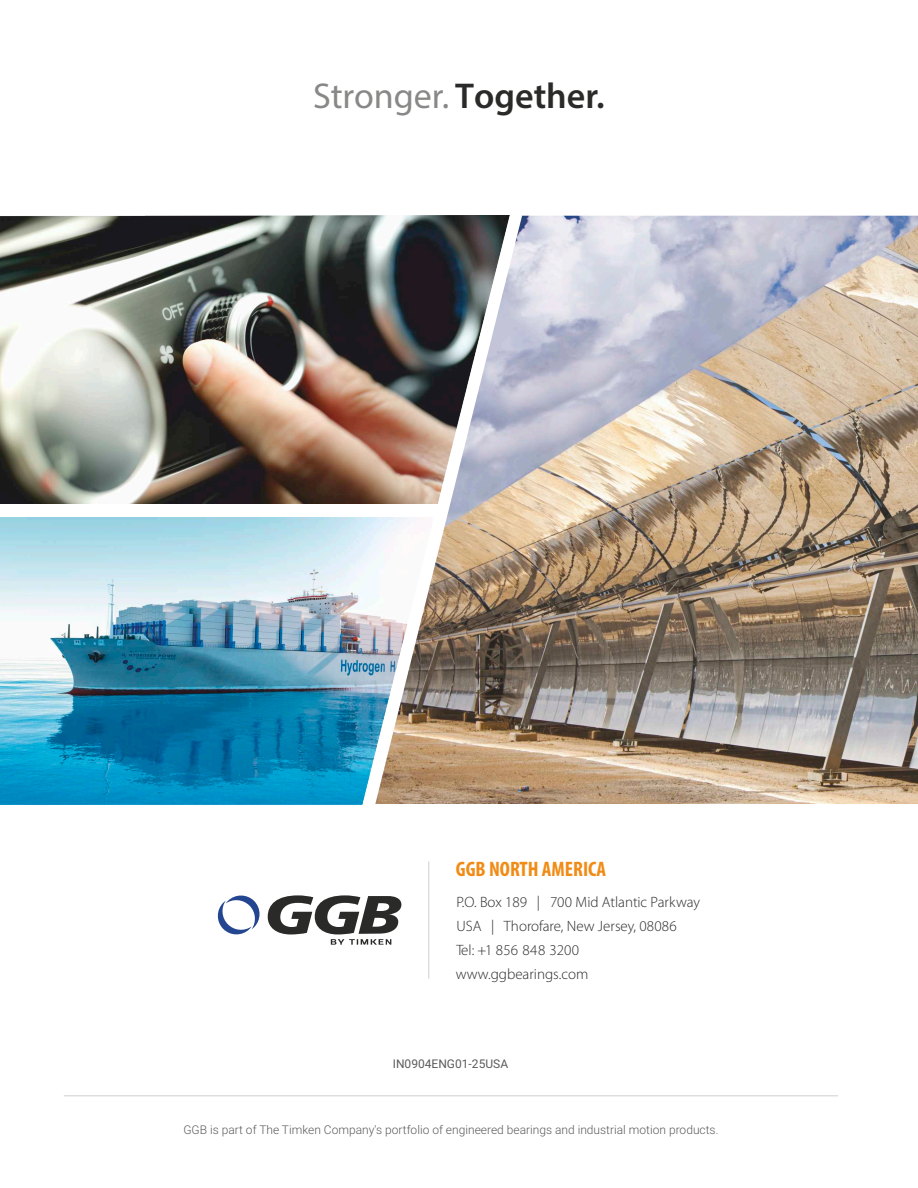
<style>
.page{position:relative;width:918px;height:1188px;background:#fff}
.page>*{position:absolute;margin:0;border:0;box-sizing:border-box;transform-origin:0 0}
.t1{font:36px "Myriad Pro";color:#888887}
.t2{font:700 condensed 21px "Myriad Pro";color:#f18b15}
.t3{font:300 15px/24px "Myriad Pro";color:#2a2a29}
.t4{font:300 12px "Roboto";color:#5c5b5b}
.t5{font:12px "Roboto";color:#5c5b5b}
.s1{font-weight:600;color:#2a2a29}
</style>
<div class="page">
<hr style="left:64px;top:1095px;width:774px;height:1px;background:#cdd0d0">
<img style="left:0;top:517px;width:375px;height:287px">
<img style="left:0;top:216px;width:375px;height:288px">
<img style="left:375px;top:216px;width:543px;height:588px">
<hr style="left:428px;top:861px;width:1px;height:118px;background:#cdd0d0">
<svg style="left:217px;top:895px;width:43px;height:40px"></svg>
<svg style="left:268px;top:895px;width:133px;height:50px"></svg>
<h1 class="t1" style="left:313px;top:81px;width:293px">Stronger. <span class="s1">Together.</span></h1>
<h2 class="t2" style="left:456px;top:860px;width:152px">GGB NORTH AMERICA</h2>
<p class="t3" style="left:456px;top:891px;width:245px">P.O. Box 189 | 700 Mid Atlantic Parkway<br>USA | Thorofare, New Jersey, 08086<br>Tel: +1 856 848 3200</p>
<p class="t3" style="left:456px;top:963px;width:134px">www.ggbearings.com</p>
<p class="t5" style="left:393px;top:1059px;width:117px">IN0904ENG01-25USA</p>
<p class="t4" style="left:183px;top:1125px;width:537px">GGB is part of The Timken Company's portfolio of engineered bearings and industrial motion products.</p>
</div>
